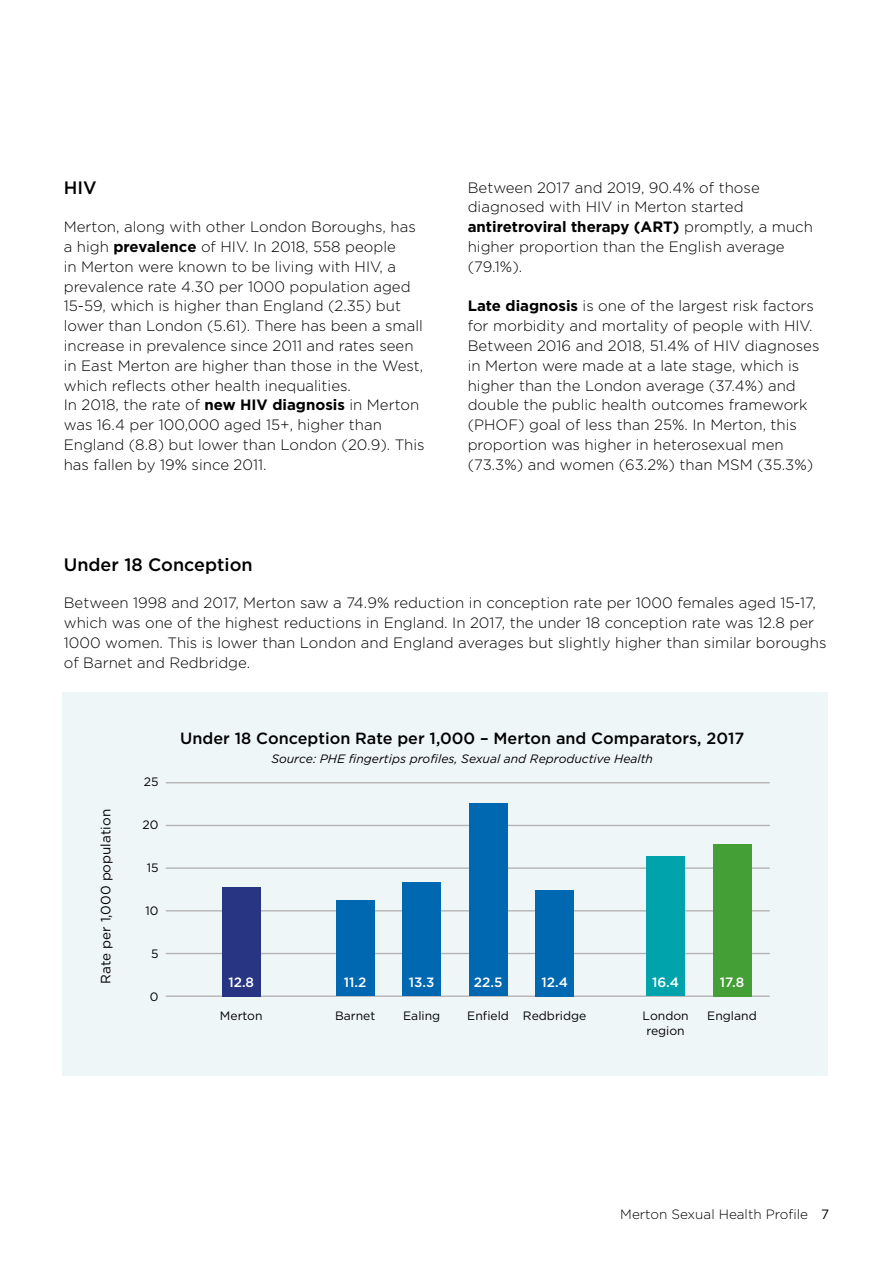
<style>
.page{position:relative;width:893px;height:1263px;background:#fff}
.page>*{position:absolute;margin:0;border:0;box-sizing:border-box;transform-origin:0 0}
.t1{font:500 18px "Gotham";color:#000}
.t2{font:500 16.2px "Gotham HTF";color:#000}
.t3{font:300 15px/19.8px "Gotham HTF";color:#000}
.t4{font:500 13.5px "Gotham";color:#fff}
.t5{font:300 13.5px "Gotham HTF";color:#000}
.t6{font:13.5px "Gotham";color:#000}
.t7{font:12.15px/14.5px "Gotham";color:#000;text-align:center}
.t8{font:italic 12.15px "Gotham HTF";color:#000}
.s1{font-weight:700}
.s2{font-family:"Gotham";font-weight:400}
</style>
<div class="page">
<div style="left:62px;top:692px;width:766px;height:384px;background:#eff6f8"></div>
<hr style="left:166px;top:782px;width:604px;height:1px;background:#b3b2b2">
<hr style="left:166px;top:825px;width:604px;height:1px;background:#b3b2b2">
<hr style="left:166px;top:867px;width:604px;height:2px;background:#b3b2b2">
<hr style="left:166px;top:910px;width:604px;height:1px;background:#b3b2b2">
<hr style="left:166px;top:953px;width:604px;height:1px;background:#b3b2b2">
<hr style="left:166px;top:995px;width:604px;height:2px;background:#b3b2b2">
<div style="left:222px;top:887px;width:38px;height:109px;background:#283583"></div>
<div style="left:336px;top:900px;width:38px;height:96px;background:#0067b1"></div>
<div style="left:403px;top:882px;width:38px;height:114px;background:#0067b1"></div>
<div style="left:469px;top:804px;width:38px;height:192px;background:#0067b1"></div>
<div style="left:536px;top:890px;width:38px;height:106px;background:#0067b1"></div>
<div style="left:646px;top:856px;width:39px;height:140px;background:#00a2ab"></div>
<div style="left:713px;top:844px;width:38px;height:152px;background:#449f36"></div>
<p class="t1" style="left:64px;top:176px;width:34px">HIV</p>
<p class="t3" style="left:64px;top:217px;width:362px">Merton, along with other London Boroughs, has a high <span class="s1">prevalence</span> of HIV. In 2018, 558 people<br>in Merton were known to be living with HIV, a prevalence rate 4.30 per 1000 population aged 15-59, which is higher than England (2.35) but lower than London (5.61). There has been a small increase in prevalence since 2011 and rates seen in East Merton are higher than those in the West, which reflects other health inequalities.<br>In 2018, the rate of <span class="s1">new HIV diagnosis</span> in Merton was 16.4 per 100,000 aged 15+, higher than England (8.8) but lower than London (20.9). This has fallen by 19% since 2011.</p>
<p class="t3" style="left:468px;top:177px;width:347px">Between 2017 and 2019, 90.4% of those diagnosed with HIV in Merton started <span class="s1">antiretroviral therapy (ART)</span> promptly, a much higher proportion than the English average (79.1%).</p>
<p class="t3" style="left:468px;top:296px;width:353px"><span class="s1">Late diagnosis</span> is one of the largest risk factors for morbidity and mortality of people with HIV.<br>Between 2016 and 2018, 51.4% of HIV diagnoses in Merton were made at a late stage, which is higher than the London average (37.4%) and double the public health outcomes framework (PHOF) goal of less than 25%. In Merton, this proportion was higher in heterosexual men (73.3%) and women (63.2%) than MSM (35.3%)</p>
<p class="t1" style="left:64px;top:553px;width:190px">Under 18 Conception</p>
<p class="t3" style="left:64px;top:593px;width:764px">Between 1998 and 2017, Merton saw a 74.9% reduction in conception rate per 1000 females aged 15-17, which was one of the highest reductions in England. In 2017, the under 18 conception rate was 12.8 per 1000 women. This is lower than London and England averages but slightly higher than similar boroughs of Barnet and Redbridge.</p>
<p class="t2" style="left:180px;top:729px;width:566px">Under 18 Conception Rate per 1,000 – Merton and Comparators, 2017</p>
<p class="t7" style="left:144px;top:774px;width:16px">25</p>
<p class="t6" style="left:98px;top:984px;width:176px;rotate:-90deg">Rate per 1,000 population</p>
<p class="t7" style="left:143px;top:817px;width:17px">20</p>
<p class="t7" style="left:147px;top:860px;width:13px">15</p>
<p class="t7" style="left:145px;top:903px;width:15px">10</p>
<p class="t7" style="left:151px;top:946px;width:9px">5</p>
<p class="t7" style="left:150px;top:989px;width:10px">0</p>
<p class="t8" style="left:271px;top:752px;width:383px">Source: PHE fingertips profiles, Sexual and Reproductive Health</p>
<p class="t4" style="left:228px;top:973px;width:27px">12.8</p>
<p class="t4" style="left:344px;top:973px;width:24px">11.2</p>
<p class="t4" style="left:409px;top:973px;width:27px">13.3</p>
<p class="t4" style="left:474px;top:973px;width:30px">22.5</p>
<p class="t4" style="left:541px;top:973px;width:28px">12.4</p>
<p class="t4" style="left:652px;top:973px;width:29px">16.4</p>
<p class="t4" style="left:720px;top:973px;width:26px">17.8</p>
<p class="t7" style="left:220px;top:1009px;width:44px">Merton</p>
<p class="t7" style="left:335px;top:1009px;width:42px">Barnet</p>
<p class="t7" style="left:403px;top:1009px;width:39px">Ealing</p>
<p class="t7" style="left:467px;top:1009px;width:121px">Enfield Redbridge</p>
<p class="t7" style="left:642px;top:1009px;width:48px">London region</p>
<p class="t7" style="left:707px;top:1009px;width:51px">England</p>
<p class="t5" style="left:620px;top:1207px;width:210px">Merton Sexual Health Profile <span class="s2">7</span></p>
</div>
